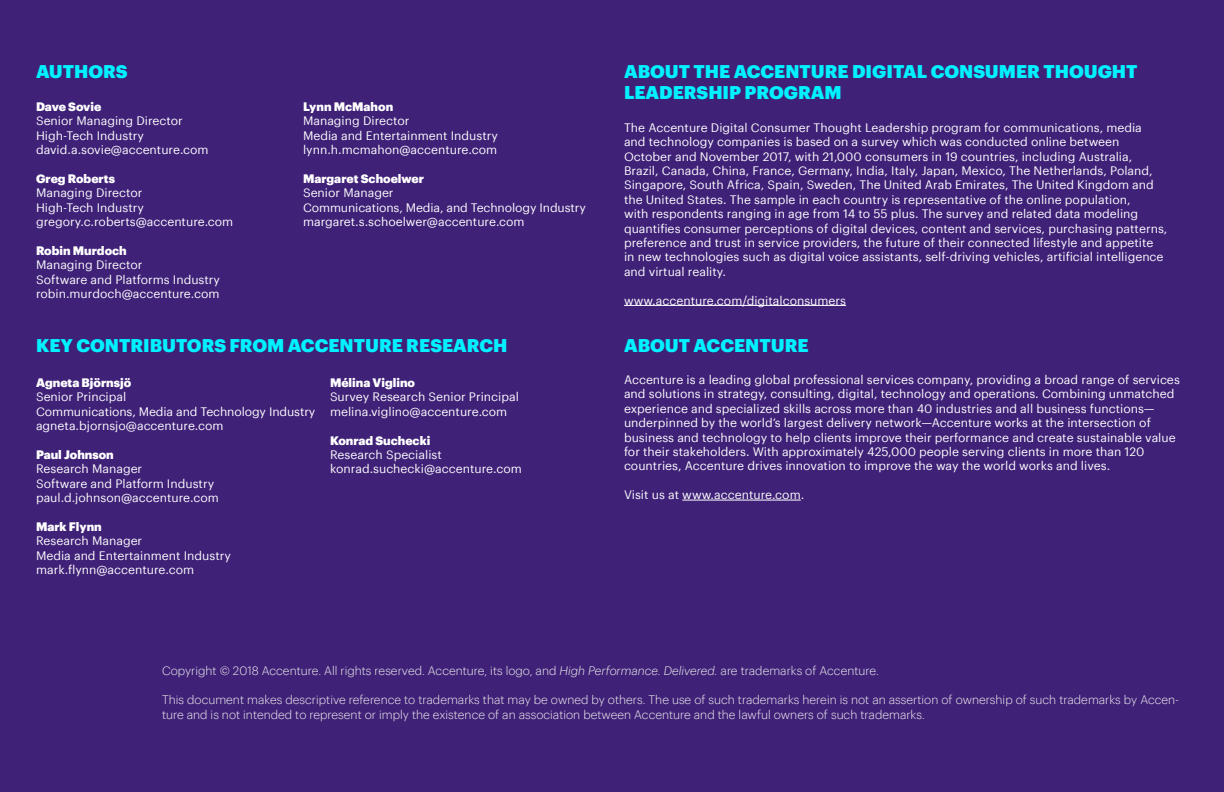
<style>
.page{position:relative;width:1224px;height:792px;background:#402178}
.page>*{position:absolute;margin:0;border:0;box-sizing:border-box;transform-origin:0 0}
.t1{font:900 18px/21.6px "Graphik";color:#00f2ff}
.t2{font:12px/14.4px "Graphik";color:#fff}
.t3{font:300 12px/14.4px "Graphik";color:#ededed}
.t4{font:900 12px "Graphik";color:#fff}
.s1{font-style:italic}
</style>
<div class="page">
<hr style="left:624px;top:305px;width:222px;height:1px;background:#fff">
<hr style="left:682px;top:500px;width:119px;height:1px;background:#fff">
<h1 class="t1" style="left:36px;top:59px;width:93px">AUTHORS</h1>
<p class="t4" style="left:36px;top:97px;width:67px">Dave Sovie</p>
<p class="t2" style="left:36px;top:113px;width:174px">Senior Managing Director<br>High-Tech Industry david.a.sovie@accenture.com</p>
<p class="t4" style="left:36px;top:169px;width:81px">Greg Roberts</p>
<p class="t2" style="left:36px;top:185px;width:199px">Managing Director<br>High-Tech Industry gregory.c.roberts@accenture.com</p>
<p class="t4" style="left:36px;top:241px;width:92px">Robin Murdoch</p>
<p class="t2" style="left:36px;top:257px;width:186px">Managing Director<br>Software and Platforms Industry robin.murdoch@accenture.com</p>
<p class="t4" style="left:303px;top:97px;width:92px">Lynn McMahon</p>
<p class="t2" style="left:303px;top:113px;width:196px">Managing Director<br>Media and Entertainment Industry lynn.h.mcmahon@accenture.com</p>
<p class="t4" style="left:303px;top:169px;width:123px">Margaret Schoelwer</p>
<p class="t2" style="left:303px;top:185px;width:284px">Senior Manager<br>Communications, Media, and Technology Industry margaret.s.schoelwer@accenture.com</p>
<h1 class="t1" style="left:36px;top:333px;width:473px">KEY CONTRIBUTORS FROM ACCENTURE RESEARCH</h1>
<p class="t4" style="left:36px;top:373px;width:97px">Agneta Björnsjö</p>
<p class="t2" style="left:36px;top:389px;width:281px">Senior Principal<br>Communications, Media and Technology Industry agneta.bjornsjo@accenture.com</p>
<p class="t4" style="left:36px;top:445px;width:79px">Paul Johnson</p>
<p class="t2" style="left:36px;top:461px;width:184px">Research Manager<br>Software and Platform Industry paul.d.johnson@accenture.com</p>
<p class="t4" style="left:36px;top:517px;width:67px">Mark Flynn</p>
<p class="t2" style="left:36px;top:533px;width:196px">Research Manager<br>Media and Entertainment Industry mark.flynn@accenture.com</p>
<p class="t4" style="left:330px;top:373px;width:87px">Mélina Viglino</p>
<p class="t2" style="left:330px;top:389px;width:190px">Survey Research Senior Principal melina.viglino@accenture.com</p>
<p class="t4" style="left:330px;top:431px;width:102px">Konrad Suchecki</p>
<p class="t2" style="left:330px;top:446px;width:193px">Research Specialist konrad.suchecki@accenture.com</p>
<h1 class="t1" style="left:624px;top:59px;width:515px">ABOUT THE ACCENTURE DIGITAL CONSUMER THOUGHT<br>LEADERSHIP PROGRAM</h1>
<p class="t2" style="left:624px;top:119px;width:545px">The Accenture Digital Consumer Thought Leadership program for communications, media<br>and technology companies is based on a survey which was conducted online between October and November 2017, with 21,000 consumers in 19 countries, including Australia, Brazil, Canada, China, France, Germany, India, Italy, Japan, Mexico, The Netherlands, Poland, Singapore, South Africa, Spain, Sweden, The United Arab Emirates, The United Kingdom and the United States. The sample in each country is representative of the online population,<br>with respondents ranging in age from 14 to 55 plus. The survey and related data modeling quantifies consumer perceptions of digital devices, content and services, purchasing patterns, preference and trust in service providers, the future of their connected lifestyle and appetite<br>in new technologies such as digital voice assistants, self-driving vehicles, artificial intelligence and virtual reality.</p>
<p class="t2" style="left:624px;top:292px;width:224px">www.accenture.com/digitalconsumers</p>
<h1 class="t1" style="left:624px;top:333px;width:186px">ABOUT ACCENTURE</h1>
<p class="t2" style="left:624px;top:372px;width:557px">Accenture is a leading global professional services company, providing a broad range of services and solutions in strategy, consulting, digital, technology and operations. Combining unmatched experience and specialized skills across more than 40 industries and all business functions— underpinned by the world’s largest delivery network—Accenture works at the intersection of business and technology to help clients improve their performance and create sustainable value for their stakeholders. With approximately 425,000 people serving clients in more than 120 countries, Accenture drives innovation to improve the way the world works and lives.</p>
<p class="t2" style="left:624px;top:487px;width:182px">Visit us at www.accenture.com.</p>
<p class="t3" style="left:162px;top:663px;width:718px">Copyright © 2018 Accenture. All rights reserved. Accenture, its logo, and <span class="s1">High Performance. Delivered.</span> are trademarks of Accenture.</p>
<p class="t3" style="left:162px;top:692px;width:1019px">This document makes descriptive reference to trademarks that may be owned by others. The use of such trademarks herein is not an assertion of ownership of such trademarks by Accen&shy;ture and is not intended to represent or imply the existence of an association between Accenture and the lawful owners of such trademarks.</p>
</div>
